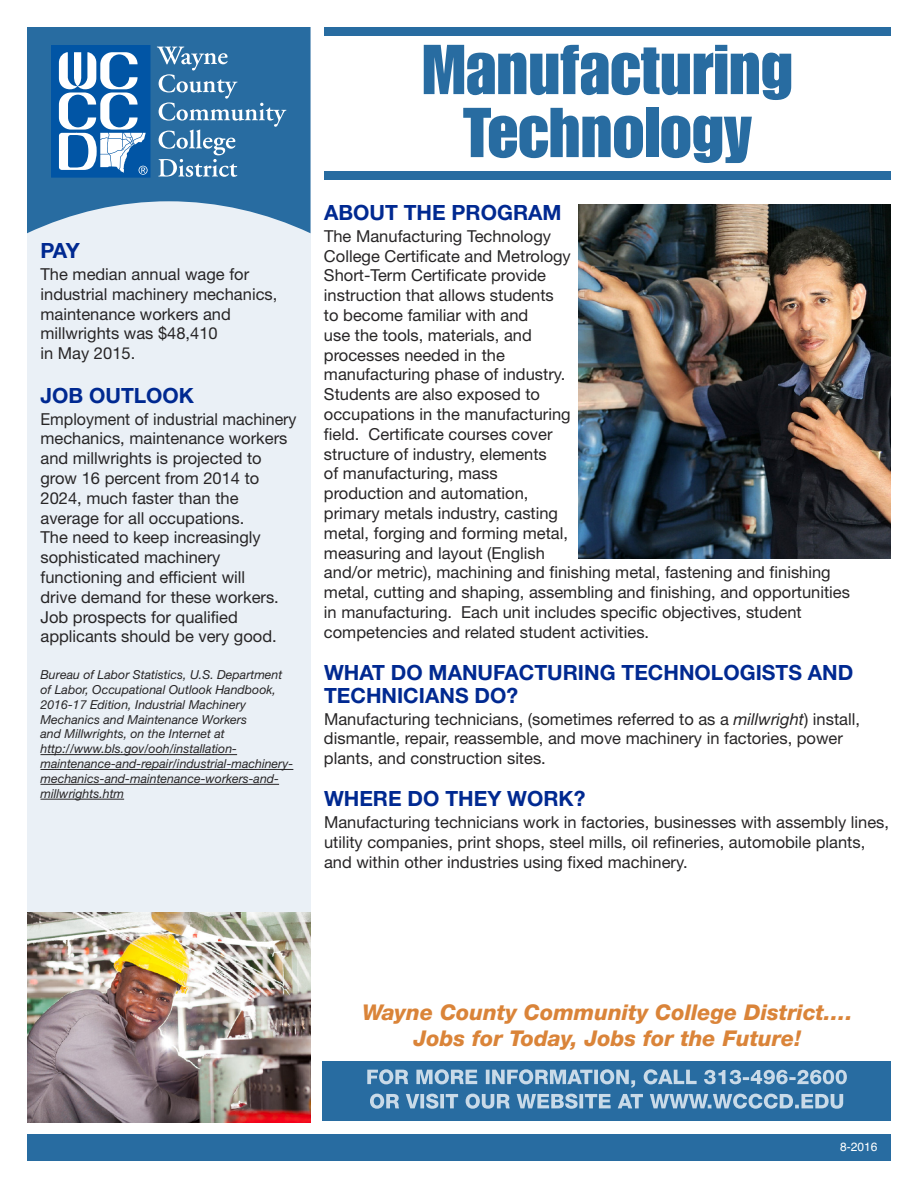
<style>
.page{position:relative;width:918px;height:1188px;background:#fff}
.page>*{position:absolute;margin:0;border:0;box-sizing:border-box;transform-origin:0 0}
.t1{font:69px/63px "Impact";color:#286ca1;text-align:center}
.t2{font:italic 800 21.75px/26.1px "Helvetica Neue";color:#da8439;text-align:center}
.t3{font:700 21px/22.5px "Helvetica Neue";color:#002991}
.t4{font:16.5px/19.8px "Helvetica Neue";color:#272526}
.t5{font:italic 12.3px/14.9px "Helvetica Neue";color:#272526}
.t6{font:12px "Helvetica";color:#fff}
.s1{font-style:italic}
</style>
<div class="page">
<div style="left:27px;top:27px;width:283px;height:1096px;background:#eaf0f6"></div>
<svg style="left:27px;top:27px;width:283px;height:206px;fill:#286ca1"></svg>
<div style="left:27px;top:1134px;width:864px;height:27px;background:#286ca1"></div>
<div style="left:324px;top:27px;width:567px;height:9px;background:#286ca1"></div>
<div style="left:323px;top:1061px;width:568px;height:59px;background:#286ca1"></div>
<svg style="left:367px;top:1069px;width:317px;height:19px"></svg>
<svg style="left:370px;top:1094px;width:319px;height:15px"></svg>
<img style="left:27px;top:912px;width:284px;height:211px">
<hr style="left:40px;top:754px;width:197px;height:1px;background:#272526">
<hr style="left:40px;top:769px;width:253px;height:1px;background:#272526">
<hr style="left:40px;top:784px;width:239px;height:1px;background:#272526">
<hr style="left:40px;top:799px;width:84px;height:1px;background:#272526">
<div style="left:52px;top:45px;width:98px;height:132px;background:#0155a5"></div>
<div style="left:51px;top:45px;width:99px;height:133px;border:1px solid #0155a5"></div>
<svg style="left:157px;top:47px;width:129px;height:130px;background:#4580ad"></svg>
<svg style="left:59px;top:52px;width:89px;height:123px"></svg>
<img style="left:579px;top:205px;width:312px;height:354px">
<div style="left:324px;top:172px;width:567px;height:8px;background:#286ca1"></div>
<p class="t3" style="left:40px;top:241px;width:41px">PAY</p>
<p class="t4" style="left:40px;top:266px;width:238px">The median annual wage for industrial machinery mechanics, maintenance workers and millwrights was $48,410<br>in May 2015.</p>
<p class="t3" style="left:40px;top:386px;width:155px">JOB OUTLOOK</p>
<p class="t4" style="left:40px;top:410px;width:258px">Employment of industrial machinery mechanics, maintenance workers and millwrights is projected to grow 16 percent from 2014 to<br>2024, much faster than the average for all occupations.<br>The need to keep increasingly sophisticated machinery functioning and efficient will<br>drive demand for these workers.<br>Job prospects for qualified applicants should be very good.</p>
<p class="t5" style="left:40px;top:668px;width:254px">Bureau of Labor Statistics, U.S. Department of Labor, Occupational Outlook Handbook, 2016-17 Edition, Industrial Machinery Mechanics and Maintenance Workers<br>and Millwrights, on the Internet at http://www.bls.gov/ooh/installation&shy;maintenance-and-repair/industrial-machinery&shy;mechanics-and-maintenance-workers-and&shy;millwrights.htm</p>
<h1 class="t1" style="left:422px;top:41px;width:372px">Manufacturing<br>Technology</h1>
<p class="t3" style="left:324px;top:203px;width:239px">ABOUT THE PROGRAM</p>
<p class="t4" style="left:324px;top:228px;width:528px">The Manufacturing Technology<br>College Certificate and Metrology<br>Short-Term Certificate provide<br>instruction that allows students<br>to become familiar with and<br>use the tools, materials, and<br>processes needed in the<br>manufacturing phase of industry.<br>Students are also exposed to<br>occupations in the manufacturing<br>field. Certificate courses cover<br>structure of industry, elements<br>of manufacturing, mass<br>production and automation,<br>primary metals industry, casting<br>metal, forging and forming metal,<br>measuring and layout (English<br>and/or metric), machining and finishing metal, fastening and finishing metal, cutting and shaping, assembling and finishing, and opportunities in manufacturing. Each unit includes specific objectives, student competencies and related student activities.</p>
<p class="t3" style="left:324px;top:663px;width:531px">WHAT DO MANUFACTURING TECHNOLOGISTS AND<br>TECHNICIANS DO?</p>
<p class="t4" style="left:324px;top:710px;width:538px">Manufacturing technicians, (sometimes referred to as a <span class="s1">millwright</span>) install, dismantle, repair, reassemble, and move machinery in factories, power plants, and construction sites.</p>
<p class="t3" style="left:324px;top:790px;width:263px">WHERE DO THEY WORK?</p>
<p class="t4" style="left:324px;top:814px;width:567px">Manufacturing technicians work in factories, businesses with assembly lines, utility companies, print shops, steel mills, oil refineries, automobile plants, and within other industries using fixed machinery.</p>
<h2 class="t2" style="left:362px;top:1001px;width:492px">Wayne County Community College District….<br>Jobs for Today, Jobs for the Future!</h2>
<p class="t6" style="left:840px;top:1140px;width:39px">8-2016</p>
</div>
